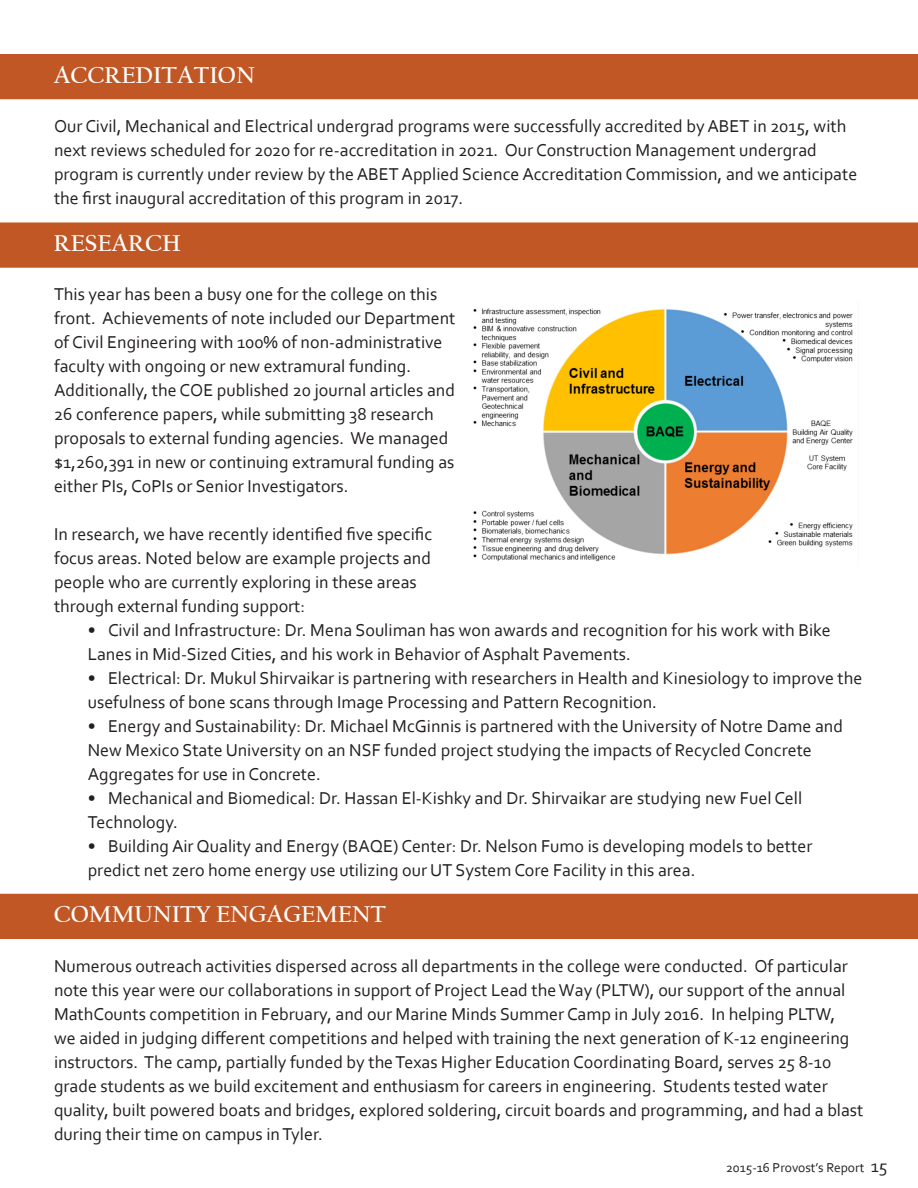
<style>
.page{position:relative;width:918px;height:1188px;background:#fff}
.page>*{position:absolute;margin:0;border:0;box-sizing:border-box;transform-origin:0 0}
.Headlines{font:700 24px "Californian FB";color:#fff}
.t1{font:18px/24px "Corbel";color:#231f20}
.t2{font:13.5px "Corbel";color:#231f20}
.s1{font-size:18px}
</style>
<div class="page">
<div style="left:1px;top:55px;width:916px;height:43px;background:#c15724"></div>
<div style="left:0;top:54px;width:918px;height:45px;border:2px solid #c15724"></div>
<div style="left:1px;top:223px;width:916px;height:44px;background:#c15724"></div>
<div style="left:0;top:222px;width:918px;height:46px;border:2px solid #c15724"></div>
<img style="left:473px;top:308px;width:380px;height:254px">
<div style="left:1px;top:895px;width:916px;height:43px;background:#c15724"></div>
<div style="left:0;top:894px;width:918px;height:45px;border:2px solid #c15724"></div>
<p class="Headlines" style="left:54px;top:61px;width:202px">ACCREDITATION</p>
<p class="t1" style="left:54px;top:114px;width:805px">Our Civil, Mechanical and Electrical undergrad programs were successfully accredited by ABET in 2015, with next reviews scheduled for 2020 for re-accreditation in 2021. Our Construction Management undergrad program is currently under review by the ABET Applied Science Accreditation Commission, and we anticipate the first inaugural accreditation of this program in 2017.</p>
<p class="Headlines" style="left:54px;top:230px;width:128px">RESEARCH</p>
<p class="t1" style="left:54px;top:282px;width:403px">This year has been a busy one for the college on this front. Achievements of note included our Department of Civil Engineering with 100% of non-administrative faculty with ongoing or new extramural funding.<br>Additionally, the COE published 20 journal articles and 26 conference papers, while submitting 38 research proposals to external funding agencies. We managed $1,260,391 in new or continuing extramural funding as either PIs, CoPIs or Senior Investigators.</p>
<p class="t1" style="left:54px;top:522px;width:380px">In research, we have recently identified five specific focus areas. Noted below are example projects and people who are currently exploring in these areas through external funding support:</p>
<p class="t1" style="left:88px;top:618px;width:744px">• Civil and Infrastructure: Dr. Mena Souliman has won awards and recognition for his work with Bike<br>Lanes in Mid-Sized Cities, and his work in Behavior of Asphalt Pavements.</p>
<p class="t1" style="left:88px;top:666px;width:776px">• Electrical: Dr. Mukul Shirvaikar is partnering with researchers in Health and Kinesiology to improve the usefulness of bone scans through Image Processing and Pattern Recognition.</p>
<p class="t1" style="left:88px;top:714px;width:757px">• Energy and Sustainability: Dr. Michael McGinnis is partnered with the University of Notre Dame and<br>New Mexico State University on an NSF funded project studying the impacts of Recycled Concrete<br>Aggregates for use in Concrete.</p>
<p class="t1" style="left:88px;top:786px;width:716px">• Mechanical and Biomedical: Dr. Hassan El-Kishky and Dr. Shirvaikar are studying new Fuel Cell<br>Technology.</p>
<p class="t1" style="left:88px;top:834px;width:726px">• Building Air Quality and Energy (BAQE) Center: Dr. Nelson Fumo is developing models to better predict net zero home energy use utilizing our UT System Core Facility in this area.</p>
<p class="Headlines" style="left:54px;top:901px;width:334px">COMMUNITY ENGAGEMENT</p>
<p class="t1" style="left:54px;top:954px;width:811px">Numerous outreach activities dispersed across all departments in the college were conducted. Of particular note this year were our collaborations in support of Project Lead the Way (PLTW), our support of the annual MathCounts competition in February, and our Marine Minds Summer Camp in July 2016. In helping PLTW,<br>we aided in judging different competitions and helped with training the next generation of K-12 engineering instructors. The camp, partially funded by the Texas Higher Education Coordinating Board, serves 25 8-10 grade students as we build excitement and enthusiasm for careers in engineering. Students tested water quality, built powered boats and bridges, explored soldering, circuit boards and programming, and had a blast during their time on campus in Tyler.</p>
<p class="t2" style="left:726px;top:1159px;width:163px">2015-16 Provost’s Report <span class="s1">15</span></p>
</div>
